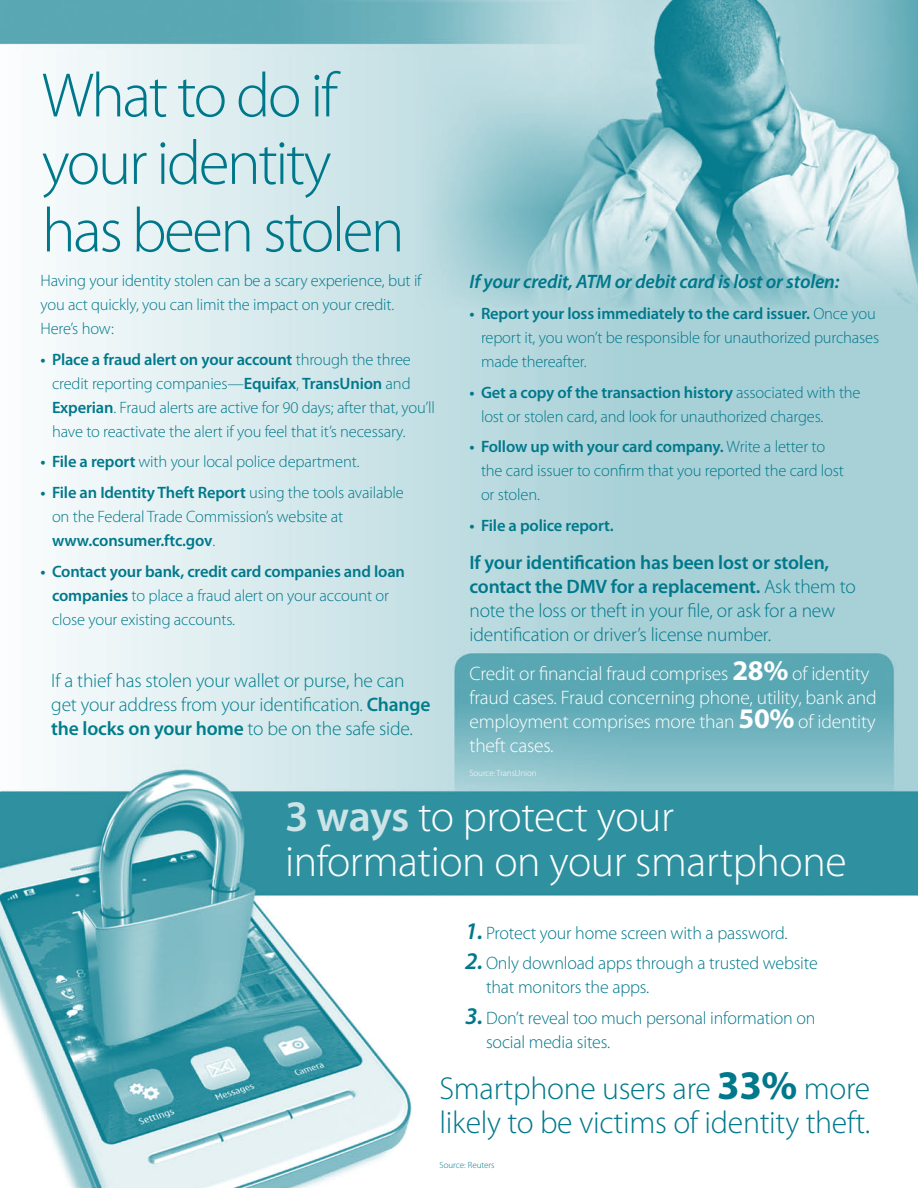
<style>
.page{position:relative;width:918px;height:1188px;background:#fff}
.page>*{position:absolute;margin:0;border:0;box-sizing:border-box;transform-origin:0 0}
.t1{font:300 63.15px/67.5px "Myriad Pro";letter-spacing:-.04em;color:#00788b}
.t2{font:300 43.8px/45px "Myriad Pro";letter-spacing:-.01em;color:#fff}
.t3{font:300 31.8px/34.5px "Myriad Pro";letter-spacing:-.01em;color:#00788b}
.t4{font:300 19.5px/24px "Myriad Pro";letter-spacing:-.01em;color:#00788b}
.t5{font:300 19.5px/24px "Myriad Pro";letter-spacing:-.01em;color:#fff}
.t6{font:300 19.5px/24px "Myriad Pro";letter-spacing:-.01em;color:#007d8b}
.t7{font:italic 600 19.5px "Myriad Pro";letter-spacing:-.01em;color:#00788b}
.t8{font:300 18px/24px "Myriad Pro";letter-spacing:-.01em;color:#00788b}
.t9{font:300 16.5px/24px "Myriad Pro";letter-spacing:-.01em;color:#00788b}
.t10{font:600 16.5px "Myriad Pro";letter-spacing:-.01em;color:#00788b}
.t11{font:300 9px "Myriad Pro";letter-spacing:-.01em;color:#fff}
.t12{font:300 9px "Myriad Pro";color:#00788b}
.s1{font-weight:600}
.s2{font-weight:700;font-size:28.5px}
.s3{font-weight:600;color:#cce4e8}
.s4{font-weight:600;font-style:italic;font-size:24px}
.s5{font-weight:700;font-size:40.8px}
</style>
<div class="page">
<img style="left:0;top:0;width:918px;height:1188px">
<h1 class="t1" style="left:42px;top:61px;width:364px">What to do if your identity has been stolen</h1>
<p class="t9" style="left:40px;top:268px;width:383px">Having your identity stolen can be a scary experience, but if you act quickly, you can limit the impact on your credit.<br>Here’s how:</p>
<p class="t9" style="left:52px;top:347px;width:384px;text-indent:-12px"><span class="s1">• Place a fraud alert on your account</span> through the three credit reporting companies—<span class="s1">Equifax</span>, <span class="s1">TransUnion</span> and <span class="s1">Experian</span>. Fraud alerts are active for 90 days; after that, you’ll have to reactivate the alert if you feel that it’s necessary.</p>
<p class="t9" style="left:41px;top:450px;width:321px"><span class="s1">• File a report</span> with your local police department.</p>
<p class="t9" style="left:52px;top:480px;width:353px;text-indent:-12px"><span class="s1">• File an Identity Theft Report</span> using the tools available on the Federal Trade Commission’s website at <span class="s1">www.consumer.ftc.gov</span>.</p>
<p class="t9" style="left:52px;top:559px;width:355px;text-indent:-12px"><span class="s1">• Contact your bank, credit card companies and loan companies</span> to place a fraud alert on your account or close your existing accounts.</p>
<p class="t7" style="left:470px;top:269px;width:371px">If your credit, ATM or debit card is lost or stolen:</p>
<p class="t9" style="left:481px;top:301px;width:400px;text-indent:-12px"><span class="s1">• Report your loss immediately to the card issuer.</span> Once you report it, you won’t be responsible for unauthorized purchases made thereafter.</p>
<p class="t9" style="left:481px;top:380px;width:381px;text-indent:-12px"><span class="s1">• Get a copy of the transaction history</span> associated with the lost or stolen card, and look for unauthorized charges.</p>
<p class="t9" style="left:481px;top:435px;width:365px;text-indent:-12px"><span class="s1">• Follow up with your card company.</span> Write a letter to the card issuer to confirm that you reported the card lost or stolen.</p>
<p class="t10" style="left:470px;top:515px;width:146px">• File a police report.</p>
<p class="t4" style="left:469px;top:551px;width:388px"><span class="s1">If your identification has been lost or stolen, contact the DMV for a replacement.</span> Ask them to note the loss or theft in your file, or ask for a new identification or driver’s license number.</p>
<p class="t5" style="left:469px;top:661px;width:409px">Credit or financial fraud comprises <span class="s2">28%</span> of identity fraud cases. Fraud concerning phone, utility, bank and employment comprises more than <span class="s2">50%</span> of identity theft cases.</p>
<p class="t11" style="left:469px;top:767px;width:69px">Source: TransUnion</p>
<h2 class="t2" style="left:285px;top:793px;width:563px"><span class="s3">3 ways</span> to protect your information on your smartphone</h2>
<p class="t8" style="left:465px;top:920px;width:324px"><span class="s4">1.</span> Protect your home screen with a password.</p>
<p class="t8" style="left:486px;top:951px;width:333px;text-indent:-21px"><span class="s4">2.</span> Only download apps through a trusted website that monitors the apps.</p>
<p class="t8" style="left:486px;top:1006px;width:331px;text-indent:-21px"><span class="s4">3.</span> Don’t reveal too much personal information on social media sites.</p>
<p class="t6" style="left:51px;top:668px;width:381px">If a thief has stolen your wallet or purse, he can get your address from your identification. <span class="s1">Change the locks on your home</span> to be on the safe side.</p>
<h3 class="t3" style="left:439px;top:1070px;width:432px">Smartphone users are <span class="s5">33%</span> more likely to be victims of identity theft.</h3>
<p class="t12" style="left:440px;top:1159px;width:57px">Source: Reuters</p>
</div>
